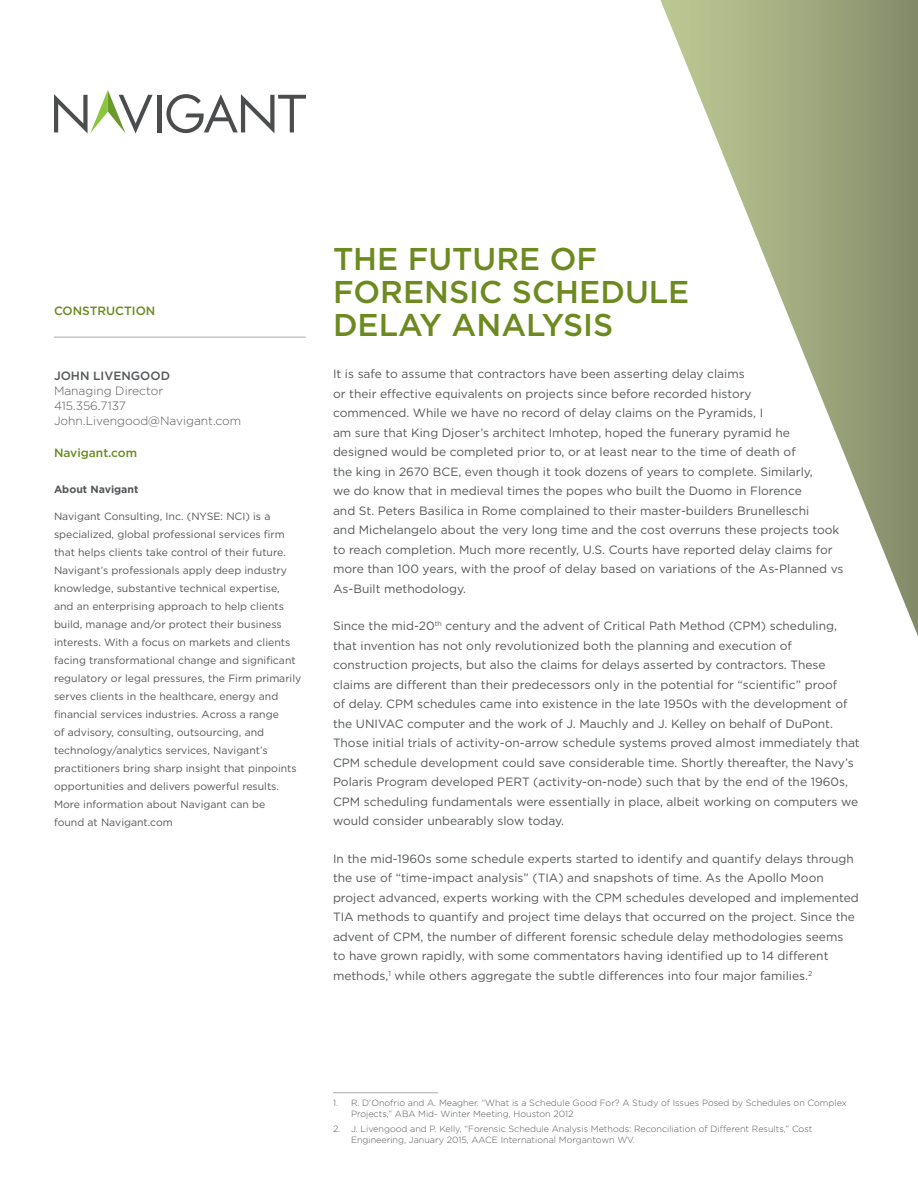
<style>
.page{position:relative;width:918px;height:1188px;background:#fff}
.page>*{position:absolute;margin:0;border:0;box-sizing:border-box;transform-origin:0 0}
.TITLE_-_Green{font:500 31.5px/33px "Gotham";color:#6c8a1f}
.BOD_-_Copy_P1_Gray{font:12px/19.5px "Gotham";color:#545759}
.COVER_TEXT_-_Contact{font:300 12px "Gotham";color:#545759}
.COVER_TEXT_-_url{font:500 12px "Gotham";color:#6c8a1f}
.COVER_TEXT_-_Contact-2{font:500 12px "Gotham";color:#545759}
.COVER_TEXT_-_SB_Body{font:10.5px/18px "Gotham";color:#545759}
.COVER_TEXT_-_SB_Head{font:700 10.5px "Gotham";color:#545759}
.t1{font:300 9px/10.8px "Gotham";color:#545759}
</style>
<div class="page">
<hr style="left:157px;top:95px;width:4px;height:37px;background:#4b4c4d">
<svg style="left:166px;top:94px;width:140px;height:39px"></svg>
<svg style="left:54px;top:90px;width:99px;height:43px"></svg>
<svg style="left:660px;top:0;width:258px;height:636px"></svg>
<hr style="left:54px;top:337px;width:252px;height:1px;background:#aaacad">
<hr style="left:333px;top:1092px;width:105px;height:1px;background:#aaacad">
<p class="COVER_TEXT_-_url" style="left:54px;top:303px;width:103px">CONSTRUCTION</p>
<p class="COVER_TEXT_-_Contact-2" style="left:54px;top:367px;width:118px">JOHN LIVENGOOD</p>
<p class="COVER_TEXT_-_Contact" style="left:54px;top:383px;width:111px">Managing Director</p>
<p class="COVER_TEXT_-_Contact" style="left:54px;top:398px;width:73px">415.356.7137</p>
<p class="COVER_TEXT_-_Contact" style="left:54px;top:413px;width:189px">John.Livengood@Navigant.com</p>
<p class="COVER_TEXT_-_url" style="left:54px;top:445px;width:85px">Navigant.com</p>
<p class="COVER_TEXT_-_SB_Head" style="left:54px;top:482px;width:86px">About Navigant</p>
<p class="COVER_TEXT_-_SB_Body" style="left:54px;top:507px;width:249px">Navigant Consulting, Inc. (NYSE: NCI) is a specialized, global professional services firm that helps clients take control of their future.<br>Navigant’s professionals apply deep industry knowledge, substantive technical expertise, and an enterprising approach to help clients build, manage and/or protect their business interests. With a focus on markets and clients facing transformational change and significant regulatory or legal pressures, the Firm primarily serves clients in the healthcare, energy and financial services industries. Across a range<br>of advisory, consulting, outsourcing, and technology/analytics services, Navigant’s practitioners bring sharp insight that pinpoints opportunities and delivers powerful results.<br>More information about Navigant can be<br>found at Navigant.com</p>
<p class="TITLE_-_Green" style="left:333px;top:242px;width:358px">THE FUTURE OF<br>FORENSIC SCHEDULE<br>DELAY ANALYSIS</p>
<p class="BOD_-_Copy_P1_Gray" style="left:333px;top:364px;width:512px">It is safe to assume that contractors have been asserting delay claims<br>or their effective equivalents on projects since before recorded history<br>commenced. While we have no record of delay claims on the Pyramids, I<br>am sure that King Djoser’s architect Imhotep, hoped the funerary pyramid he designed would be completed prior to, or at least near to the time of death of<br>the king in 2670 BCE, even though it took dozens of years to complete. Similarly,<br>we do know that in medieval times the popes who built the Duomo in Florence<br>and St. Peters Basilica in Rome complained to their master-builders Brunelleschi<br>and Michelangelo about the very long time and the cost overruns these projects took to reach completion. Much more recently, U.S. Courts have reported delay claims for more than 100 years, with the proof of delay based on variations of the As-Planned vs As-Built methodology.</p>
<p class="BOD_-_Copy_P1_Gray" style="left:333px;top:616px;width:528px">Since the mid-20<sup>th</sup> century and the advent of Critical Path Method (CPM) scheduling, that invention has not only revolutionized both the planning and execution of construction projects, but also the claims for delays asserted by contractors. These claims are different than their predecessors only in the potential for “scientific” proof<br>of delay. CPM schedules came into existence in the late 1950s with the development of the UNIVAC computer and the work of J. Mauchly and J. Kelley on behalf of DuPont.<br>Those initial trials of activity-on-arrow schedule systems proved almost immediately that CPM schedule development could save considerable time. Shortly thereafter, the Navy’s Polaris Program developed PERT (activity-on-node) such that by the end of the 1960s, CPM scheduling fundamentals were essentially in place, albeit working on computers we would consider unbearably slow today.</p>
<p class="BOD_-_Copy_P1_Gray" style="left:333px;top:848px;width:527px">In the mid-1960s some schedule experts started to identify and quantify delays through the use of “time-impact analysis” (TIA) and snapshots of time. As the Apollo Moon project advanced, experts working with the CPM schedules developed and implemented TIA methods to quantify and project time delays that occurred on the project. Since the advent of CPM, the number of different forensic schedule delay methodologies seems<br>to have grown rapidly, with some commentators having identified up to 14 different methods,<sup>1</sup> while others aggregate the subtle differences into four major families.<sup>2</sup></p>
<p class="t1" style="left:351px;top:1097px;width:497px;text-indent:-18px">1. R. D’Onofrio and A. Meagher. “What is a Schedule Good For? A Study of Issues Posed by Schedules on Complex<br>Projects,” ABA Mid- Winter Meeting, Houston 2012</p>
<p class="t1" style="left:351px;top:1123px;width:463px;text-indent:-18px">2. J. Livengood and P. Kelly, “Forensic Schedule Analysis Methods: Reconciliation of Different Results,” Cost<br>Engineering, January 2015, AACE International Morgantown WV.</p>
</div>
